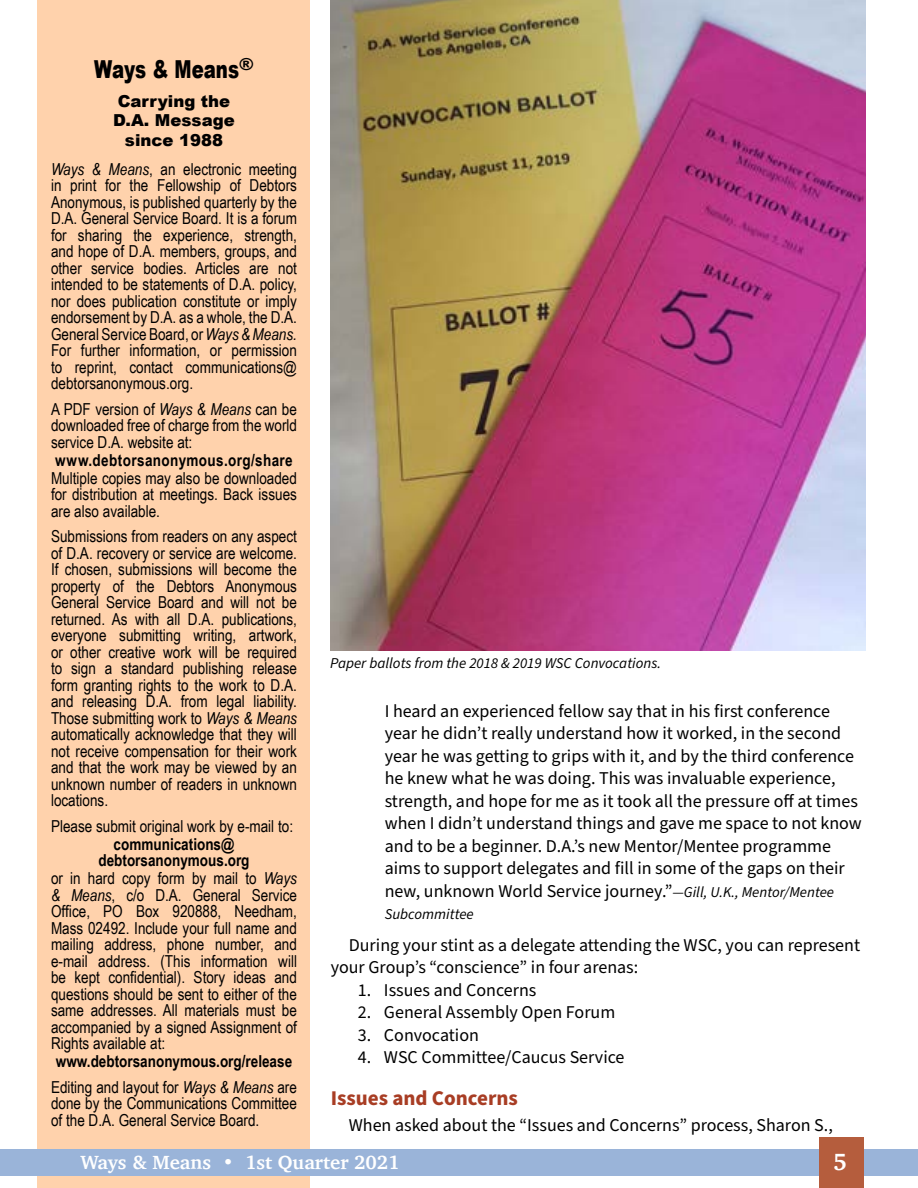
<style>
.page{position:relative;width:918px;height:1188px;background:#fff}
.page>*{position:absolute;margin:0;border:0;box-sizing:border-box;transform-origin:0 0}
.t1{font:900 24.75px "Arial";color:#000;scale:.73 1}
.t2{font:700 24px "Charter";color:#fff}
.t3{font:700 21px "Source Sans Pro";color:#a83d24}
.t4{font:700 19.5px "Charter";color:#fff}
.t5{font:18px/22.5px "Source Sans Pro";color:#000}
.t6{font:16.5px/16.5px "Arial Narrow";color:#000;text-align:justify}
.t7{font:700 16.5px/16.5px "Arial Narrow";color:#000;text-align:center}
.t8{font:900 16.5px/19.8px "Arial";color:#000;text-align:center}
.t9{font:700 16.5px "Arial Narrow";letter-spacing:.025em;color:#000}
.t10{font:italic 15px "Source Sans Pro";color:#000}
.s1{font-style:italic}
.s2{font-weight:400}
.s3{font-weight:400;font-style:italic}
.s4{font-style:italic;font-size:15px}
</style>
<div class="page">
<img style="left:330px;top:0;width:536px;height:651px">
<div style="left:38px;top:0;width:272px;height:1188px;background:#ffd2ac"></div>
<div style="left:0;top:1150px;width:918px;height:26px;background:#9ab4d9"></div>
<div style="left:819px;top:1137px;width:45px;height:51px;background:#b55d3d"></div>
<h1 class="t1" style="left:94px;top:51px;width:220px">Ways &amp; Means<sup>®</sup></h1>
<p class="t8" style="left:113px;top:90px;width:123px">Carrying the<br>D.A. Message since 1988</p>
<p class="t6" style="left:51px;top:160px;width:248px"><span class="s1">Ways &amp; Means</span>, an electronic meeting in print for the Fellowship of Debtors Anonymous, is published quarterly by the D.A. General Service Board. It is a forum for sharing the experience, strength, and hope of D.A. members, groups, and other service bodies. Articles are not intended to be statements of D.A. policy, nor does publication constitute or imply endorsement by D.A. as a whole, the D.A.<br>General Service Board, or <span class="s1">Ways &amp; Means.<br></span>For further information, or permission to reprint, contact communications@ debtorsanonymous.org.</p>
<p class="t6" style="left:51px;top:400px;width:248px">A PDF version of <span class="s1">Ways &amp; Means</span> can be downloaded free of charge from the world service D.A. website at:</p>
<p class="t9" style="left:55px;top:447px;width:239px">www.debtorsanonymous.org/share</p>
<p class="t6" style="left:51px;top:469px;width:247px">Multiple copies may also be downloaded for distribution at meetings. Back issues are also available.</p>
<p class="t6" style="left:51px;top:527px;width:248px">Submissions from readers on any aspect of D.A. recovery or service are welcome.<br>If chosen, submissions will become the property of the Debtors Anonymous General Service Board and will not be returned. As with all D.A. publications, everyone submitting writing, artwork, or other creative work will be required to sign a standard publishing release form granting rights to the work to D.A. and releasing D.A. from legal liability.<br>Those submitting work to <span class="s1">Ways &amp; Means </span>automatically acknowledge that they will not receive compensation for their work and that the work may be viewed by an unknown number of readers in unknown locations.</p>
<p class="t6" style="left:51px;top:817px;width:244px">Please submit original work by e-mail to:</p>
<p class="t7" style="left:98px;top:835px;width:153px">communications@ debtorsanonymous.org</p>
<p class="t6" style="left:51px;top:869px;width:248px">or in hard copy form by mail to <span class="s1">Ways &amp; Means</span>, c/o D.A. General Service Office, PO Box 920888, Needham, Mass 02492. Include your full name and mailing address, phone number, and e-mail address. (This information will be kept confidential). Story ideas and questions should be sent to either of the same addresses. All materials must be accompanied by a signed Assignment of Rights available at:</p>
<p class="t7" style="left:51px;top:1048px;width:247px;line-height:25.5px;text-align:left">www.debtorsanonymous.org/release<br><span class="s2">Editing and layout for</span> <span class="s3">Ways &amp; Means</span> <span class="s2">are</span></p>
<p class="t6" style="left:51px;top:1094px;width:247px">done by the Communications Committee of the D.A. General Service Board.</p>
<p class="t4" style="left:81px;top:1145px;width:320px">Ways &amp; Means • 1st Quarter 2021</p>
<h2 class="t2" style="left:833px;top:1141px;width:15px">5</h2>
<p class="t10" style="left:330px;top:653px;width:333px">Paper ballots from the 2018 &amp; 2019 WSC Convocations.</p>
<p class="t5" style="left:385px;top:700px;width:479px">I heard an experienced fellow say that in his first conference year he didn’t really understand how it worked, in the second year he was getting to grips with it, and by the third conference he knew what he was doing. This was invaluable experience, strength, and hope for me as it took all the pressure off at times when I didn’t understand things and gave me space to not know and to be a beginner. D.A.’s new Mentor/Mentee programme aims to support delegates and fill in some of the gaps on their new, unknown World Service journey.”<span class="s4">—Gill, U.K., Mentor/Mentee</span></p>
<p class="t10" style="left:385px;top:904px;width:91px">Subcommittee</p>
<p class="t5" style="left:331px;top:934px;width:531px;text-indent:18px">During your stint as a delegate attending the WSC, you can represent your Group’s “conscience” in four arenas:</p>
<p class="t5" style="left:358px;top:979px;width:180px">1. Issues and Concerns</p>
<p class="t5" style="left:358px;top:1002px;width:259px">2. General Assembly Open Forum</p>
<p class="t5" style="left:358px;top:1024px;width:123px">3. Convocation</p>
<p class="t5" style="left:358px;top:1047px;width:268px">4. WSC Committee/Caucus Service</p>
<p class="t3" style="left:331px;top:1084px;width:189px">Issues and Concerns</p>
<p class="t5" style="left:349px;top:1114px;width:486px">When asked about the “Issues and Concerns” process, Sharon S.,</p>
</div>
